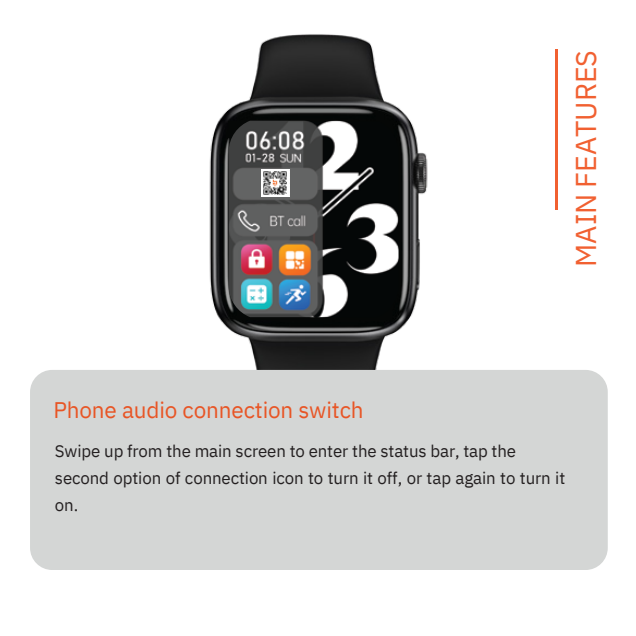
<style>
.page{position:relative;width:636px;height:636px;background:#fff}
.page>*{position:absolute;margin:0;border:0;box-sizing:border-box;transform-origin:0 0}
.t1{font:28.8px "IBM Plex Sans";letter-spacing:-.005em;color:#f16031}
.t2{font:22.4px "IBM Plex Sans";letter-spacing:-.005em;color:#e85525}
.t3{font:16.8px/27.2px "IBM Plex Sans";letter-spacing:-.005em;color:#231f20}
</style>
<div class="page">
<img style="left:209px;top:34px;width:349px;height:336px">
<div style="left:30px;top:370px;width:578px;height:200px;background:#d4d6d5;border-radius:22px"></div>
<img style="left:229px;top:121px;width:170px;height:196px">
<img style="left:262px;top:170px;width:27px;height:27px">
<hr style="left:555px;top:50px;width:3px;height:160px;background:#f16031">
<p class="t1" style="left:567px;top:267px;width:218px;rotate:-90deg">MAIN FEATURES</p>
<p class="t2" style="left:53px;top:395px;width:312px">Phone audio connection switch</p>
<p class="t3" style="left:55px;top:437px;width:463px">Swipe up from the main screen to enter the status bar, tap the</p>
<p class="t3" style="left:55px;top:464px;width:512px">second option of connection icon to turn it off, or tap again to turn it on.</p>
</div>
